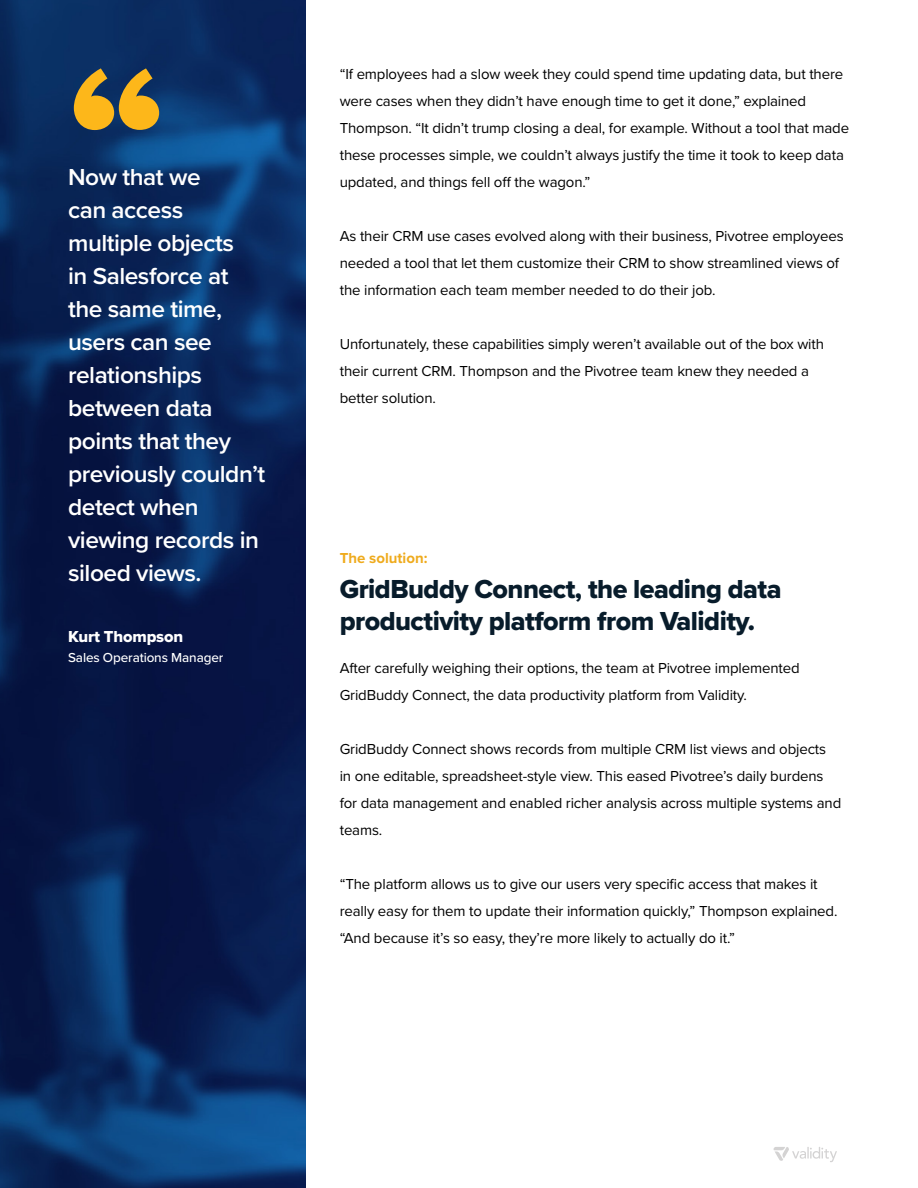
<style>
.page{position:relative;width:918px;height:1188px;background:#fff}
.page>*{position:absolute;margin:0;border:0;box-sizing:border-box;transform-origin:0 0}
.t1{font:800 150px "Termina";color:#fdb71a}
.t2{font:27px/32.4px "Proxima Nova Extrabld";letter-spacing:-.02em;color:#081c2b}
.t3{font:600 24px/33px "Proxima Nova";letter-spacing:-.02em;color:#fff}
.t4{font:16.5px "Proxima Nova Extrabld";letter-spacing:-.01em;color:#fff}
.t5{font:15px/27px "Proxima Nova";letter-spacing:-.01em;color:#000}
.t6{font:700 15px "Proxima Nova";color:#efab1d}
.t7{font:500 13.5px "Proxima Nova";letter-spacing:-.01em;color:#fff}
</style>
<div class="page">
<svg style="left:774px;top:1147px;width:63px;height:15px"></svg>
<img style="left:0;top:0;width:306px;height:1188px">
<h1 class="t1" style="left:68px;top:13px;width:98px">“</h1>
<h3 class="t3" style="left:68px;top:160px;width:199px">Now that we<br>can access multiple objects<br>in Salesforce at the same time, users can see relationships between data points that they previously couldn’t detect when viewing records in siloed views.</h3>
<p class="t4" style="left:68px;top:624px;width:117px">Kurt Thompson</p>
<p class="t7" style="left:68px;top:647px;width:157px">Sales Operations Manager</p>
<p class="t5" style="left:340px;top:60px;width:511px">“If employees had a slow week they could spend time updating data, but there were cases when they didn’t have enough time to get it done,” explained Thompson. “It didn’t trump closing a deal, for example. Without a tool that made these processes simple, we couldn’t always justify the time it took to keep data updated, and things fell off the wagon.”</p>
<p class="t5" style="left:340px;top:222px;width:505px">As their CRM use cases evolved along with their business, Pivotree employees needed a tool that let them customize their CRM to show streamlined views of the information each team member needed to do their job.</p>
<p class="t5" style="left:340px;top:330px;width:486px">Unfortunately, these capabilities simply weren’t available out of the box with their current CRM. Thompson and the Pivotree team knew they needed a better solution.</p>
<p class="t6" style="left:340px;top:546px;width:89px">The solution:</p>
<h2 class="t2" style="left:340px;top:572px;width:443px">GridBuddy Connect, the leading data productivity platform from Validity.</h2>
<p class="t5" style="left:340px;top:654px;width:461px">After carefully weighing their options, the team at Pivotree implemented<br>GridBuddy Connect, the data productivity platform from Validity.</p>
<p class="t5" style="left:340px;top:735px;width:503px">GridBuddy Connect shows records from multiple CRM list views and objects in one editable, spreadsheet-style view. This eased Pivotree’s daily burdens for data management and enabled richer analysis across multiple systems and teams.</p>
<p class="t5" style="left:340px;top:870px;width:499px">“The platform allows us to give our users very specific access that makes it really easy for them to update their information quickly,” Thompson explained. “And because it’s so easy, they’re more likely to actually do it.”</p>
</div>
